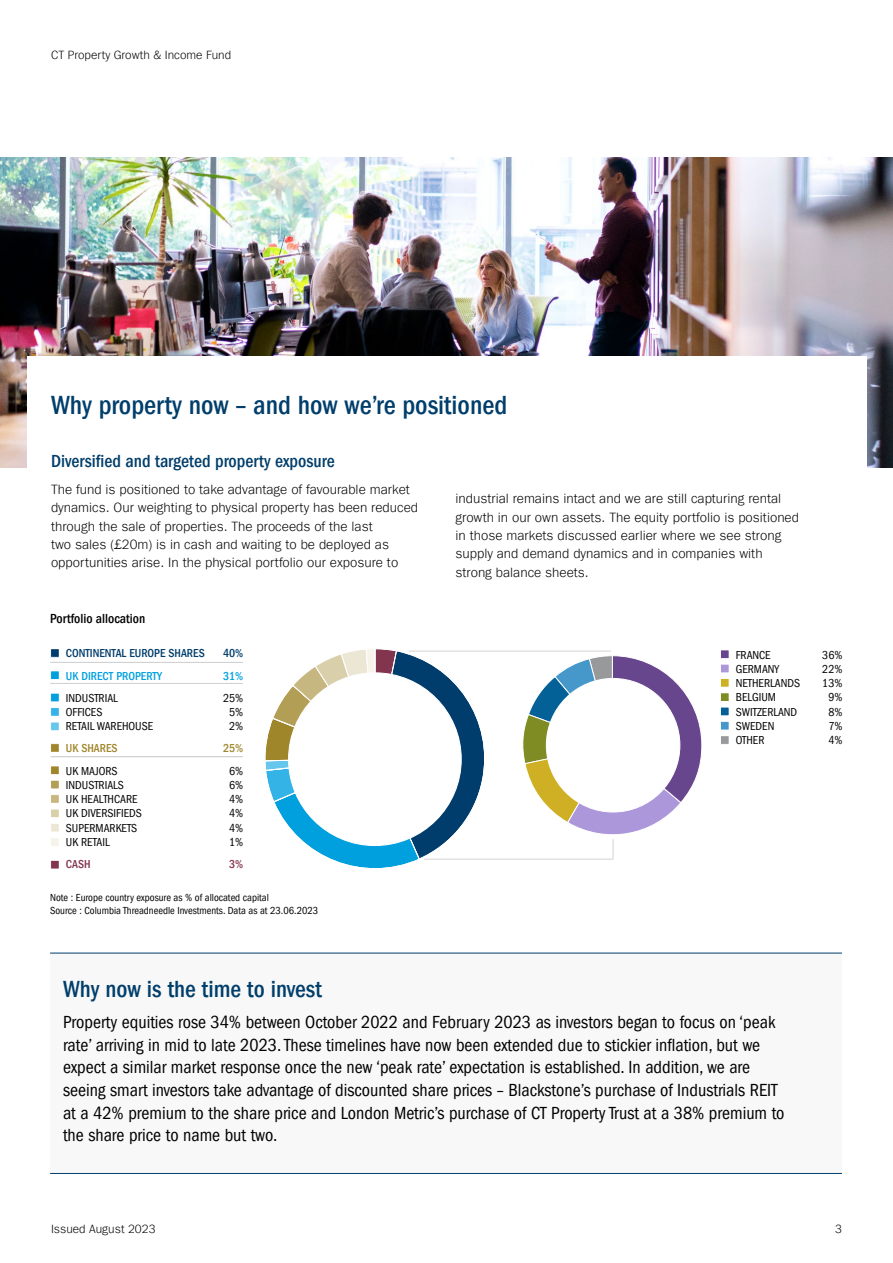
<style>
.page{position:relative;width:893px;height:1263px;background:#fff}
.page>*{position:absolute;margin:0;border:0;box-sizing:border-box;transform-origin:0 0}
.t1{font:500 condensed 27px "ITC Frank Gofor Ameriprise";color:#003e6b}
.t2{font:500 condensed 24px "ITC Frank Gofor Ameriprise";color:#003e6b}
.t3{font:condensed 18px/22.5px "ITC Frank Gofor Ameriprise";color:#000}
.t4{font:500 condensed 18px "ITC Frank Gofor Ameriprise";color:#003e6b}
.t5{font:300 13.5px/18.3px "ITC Frank Gofor Ameriprise";color:#000}
.t6{font:500 condensed 13.5px "ITC Frank Gofor Ameriprise";color:#000}
.t7{font:300 12px "ITC Frank Gofor Ameriprise";color:#000}
.t8{font:condensed 11.85px "ITC Frank Gofor Ameriprise";color:#000}
.t9{font:500 condensed 11.85px "ITC Frank Gofor Ameriprise";color:#003d6c}
.t10{font:500 condensed 11.85px "ITC Frank Gofor Ameriprise";color:#00a0df}
.t11{font:500 condensed 11.85px "ITC Frank Gofor Ameriprise";color:#a0862a}
.t12{font:500 condensed 11.85px "ITC Frank Gofor Ameriprise";color:#83344e}
.t13{font:condensed 10.5px/13.5px "ITC Frank Gofor Ameriprise";color:#000}
</style>
<div class="page">
<img style="left:0;top:157px;width:893px;height:311px">
<div style="left:27px;top:356px;width:839px;height:266px;background:#fff"></div>
<div style="left:50px;top:953px;width:792px;height:220px;background:#f8f8f8"></div>
<hr style="left:50px;top:953px;width:792px;height:1px;background:#003e6b">
<hr style="left:50px;top:1173px;width:792px;height:1px;background:#003e6b">
<div style="left:51px;top:649px;width:8px;height:8px;background:#003d6c"></div>
<div style="left:50px;top:648px;width:10px;height:10px;border:1px solid #fff"></div>
<div style="left:51px;top:693px;width:8px;height:9px;background:#00a0df"></div>
<div style="left:50px;top:693px;width:10px;height:9px;border:1px solid #fff"></div>
<div style="left:51px;top:707px;width:8px;height:9px;background:#33b3e6"></div>
<div style="left:50px;top:707px;width:10px;height:10px;border:1px solid #fff"></div>
<div style="left:51px;top:671px;width:8px;height:8px;background:#00a0df"></div>
<div style="left:50px;top:670px;width:10px;height:10px;border:1px solid #fff"></div>
<div style="left:51px;top:722px;width:8px;height:9px;background:#66c6ec"></div>
<div style="left:50px;top:722px;width:10px;height:9px;border:1px solid #fff"></div>
<div style="left:51px;top:766px;width:8px;height:9px;background:#a0862a"></div>
<div style="left:50px;top:765px;width:10px;height:10px;border:1px solid #fff"></div>
<div style="left:51px;top:780px;width:8px;height:9px;background:#b39e55"></div>
<div style="left:50px;top:780px;width:10px;height:9px;border:1px solid #fff"></div>
<div style="left:51px;top:744px;width:8px;height:8px;background:#a0862a"></div>
<div style="left:50px;top:743px;width:10px;height:10px;border:1px solid #fff"></div>
<div style="left:51px;top:795px;width:8px;height:8px;background:#c6b67f"></div>
<div style="left:50px;top:794px;width:10px;height:10px;border:1px solid #fff"></div>
<div style="left:51px;top:809px;width:8px;height:9px;background:#d9cfaa"></div>
<div style="left:50px;top:809px;width:10px;height:9px;border:1px solid #fff"></div>
<div style="left:51px;top:823px;width:8px;height:9px;background:#ece7d4"></div>
<div style="left:50px;top:823px;width:10px;height:9px;border:1px solid #fff"></div>
<div style="left:51px;top:838px;width:8px;height:8px;background:#f6f3ea"></div>
<div style="left:51px;top:860px;width:8px;height:9px;background:#83344e"></div>
<div style="left:50px;top:860px;width:10px;height:9px;border:1px solid #fff"></div>
<hr style="left:51px;top:683px;width:192px;height:1px;background:#d1d3d4">
<hr style="left:51px;top:756px;width:192px;height:1px;background:#d1d3d4">
<hr style="left:51px;top:662px;width:192px;height:1px;background:#d1d3d4">
<div style="left:720px;top:650px;width:9px;height:9px;background:#68468d"></div>
<div style="left:720px;top:649px;width:9px;height:10px;border:1px solid #fff"></div>
<div style="left:720px;top:678px;width:9px;height:9px;background:#cfb024"></div>
<div style="left:720px;top:678px;width:9px;height:9px;border:1px solid #fff"></div>
<div style="left:720px;top:693px;width:9px;height:8px;background:#7f8c23"></div>
<div style="left:720px;top:692px;width:9px;height:10px;border:1px solid #fff"></div>
<div style="left:720px;top:664px;width:9px;height:9px;background:#ad97db"></div>
<div style="left:720px;top:664px;width:9px;height:9px;border:1px solid #fff"></div>
<div style="left:720px;top:707px;width:9px;height:9px;background:#036198"></div>
<div style="left:720px;top:707px;width:9px;height:9px;border:1px solid #fff"></div>
<div style="left:720px;top:736px;width:9px;height:8px;background:#97999b"></div>
<div style="left:720px;top:735px;width:9px;height:10px;border:1px solid #fff"></div>
<div style="left:720px;top:721px;width:9px;height:9px;background:#4798ca"></div>
<div style="left:720px;top:721px;width:9px;height:9px;border:1px solid #fff"></div>
<svg style="left:265px;top:649px;width:229px;height:219px"></svg>
<hr style="left:424px;top:859px;width:189px;height:1px;background:#d1d3d4">
<hr style="left:409px;top:651px;width:202px;height:1px;background:#d1d3d4">
<svg style="left:521px;top:655px;width:181px;height:204px"></svg>
<div style="left:546px;top:678px;width:134px;height:134px;background:#fff;border-radius:50%"></div>
<div style="left:289px;top:673px;width:172px;height:172px;background:#fff;border-radius:50%"></div>
<p class="t7" style="left:51px;top:48px;width:182px">CT Property Growth &amp; Income Fund</p>
<h1 class="t1" style="left:51px;top:390px;width:458px">Why property now – and how we’re positioned</h1>
<p class="t4" style="left:51px;top:450px;width:285px">Diversified and targeted property exposure</p>
<p class="t5" style="left:51px;top:481px;width:369px">The fund is positioned to take advantage of favourable market dynamics. Our weighting to physical property has been reduced through the sale of properties. The proceeds of the last<br>two sales (£20m) is in cash and waiting to be deployed as opportunities arise. In the physical portfolio our exposure to</p>
<p class="t5" style="left:455px;top:490px;width:345px">industrial remains intact and we are still capturing rental growth in our own assets. The equity portfolio is positioned in those markets discussed earlier where we see strong supply and demand dynamics and in companies with strong balance sheets.</p>
<p class="t6" style="left:50px;top:611px;width:97px">Portfolio allocation</p>
<p class="t9" style="left:66px;top:647px;width:140px">CONTINENTAL EUROPE SHARES</p>
<p class="t9" style="left:223px;top:647px;width:22px">40%</p>
<p class="t10" style="left:66px;top:669px;width:98px">UK DIRECT PROPERTY</p>
<p class="t10" style="left:223px;top:669px;width:22px">31%</p>
<p class="t8" style="left:66px;top:691px;width:54px">INDUSTRIAL</p>
<p class="t8" style="left:223px;top:691px;width:22px">25%</p>
<p class="t8" style="left:66px;top:705px;width:38px">OFFICES</p>
<p class="t8" style="left:229px;top:705px;width:16px">5%</p>
<p class="t8" style="left:66px;top:720px;width:89px">RETAIL WAREHOUSE</p>
<p class="t8" style="left:229px;top:720px;width:16px">2%</p>
<p class="t11" style="left:66px;top:742px;width:53px">UK SHARES</p>
<p class="t11" style="left:223px;top:742px;width:22px">25%</p>
<p class="t8" style="left:66px;top:764px;width:53px">UK MAJORS</p>
<p class="t8" style="left:229px;top:764px;width:16px">6%</p>
<p class="t8" style="left:66px;top:778px;width:60px">INDUSTRIALS</p>
<p class="t8" style="left:229px;top:778px;width:16px">6%</p>
<p class="t8" style="left:66px;top:792px;width:73px">UK HEALTHCARE</p>
<p class="t8" style="left:229px;top:792px;width:16px">4%</p>
<p class="t8" style="left:66px;top:807px;width:78px">UK DIVERSIFIEDS</p>
<p class="t8" style="left:229px;top:807px;width:16px">4%</p>
<p class="t8" style="left:66px;top:821px;width:73px">SUPERMARKETS</p>
<p class="t8" style="left:229px;top:821px;width:16px">4%</p>
<p class="t8" style="left:66px;top:835px;width:45px">UK RETAIL</p>
<p class="t8" style="left:229px;top:835px;width:16px">1%</p>
<p class="t12" style="left:66px;top:857px;width:26px">CASH</p>
<p class="t12" style="left:229px;top:857px;width:16px">3%</p>
<p class="t13" style="left:50px;top:890px;width:270px">Note : Europe country exposure as % of allocated capital<br>Source : Columbia Threadneedle Investments. Data as at 23.06.2023</p>
<p class="t8" style="left:736px;top:648px;width:37px">FRANCE</p>
<p class="t8" style="left:822px;top:648px;width:22px">36%</p>
<p class="t8" style="left:736px;top:662px;width:45px">GERMANY</p>
<p class="t8" style="left:822px;top:662px;width:22px">22%</p>
<p class="t8" style="left:736px;top:676px;width:66px">NETHERLANDS</p>
<p class="t8" style="left:822px;top:676px;width:22px">13%</p>
<p class="t8" style="left:736px;top:691px;width:42px">BELGIUM</p>
<p class="t8" style="left:828px;top:691px;width:16px">9%</p>
<p class="t8" style="left:736px;top:705px;width:63px">SWITZERLAND</p>
<p class="t8" style="left:828px;top:705px;width:16px">8%</p>
<p class="t8" style="left:736px;top:719px;width:40px">SWEDEN</p>
<p class="t8" style="left:828px;top:719px;width:16px">7%</p>
<p class="t8" style="left:736px;top:733px;width:30px">OTHER</p>
<p class="t8" style="left:828px;top:733px;width:16px">4%</p>
<h2 class="t2" style="left:63px;top:976px;width:260px">Why now is the time to invest</h2>
<p class="t3" style="left:63px;top:1011px;width:723px">Property equities rose 34% between October 2022 and February 2023 as investors began to focus on ‘peak rate’ arriving in mid to late 2023. These timelines have now been extended due to stickier inflation, but we expect a similar market response once the new ‘peak rate’ expectation is established. In addition, we are seeing smart investors take advantage of discounted share prices – Blackstone’s purchase of Industrials REIT at a 42% premium to the share price and London Metric’s purchase of CT Property Trust at a 38% premium to the share price to name but two.</p>
<p class="t7" style="left:51px;top:1222px;width:106px">Issued August 2023</p>
<p class="t7" style="left:835px;top:1222px;width:8px">3</p>
</div>
